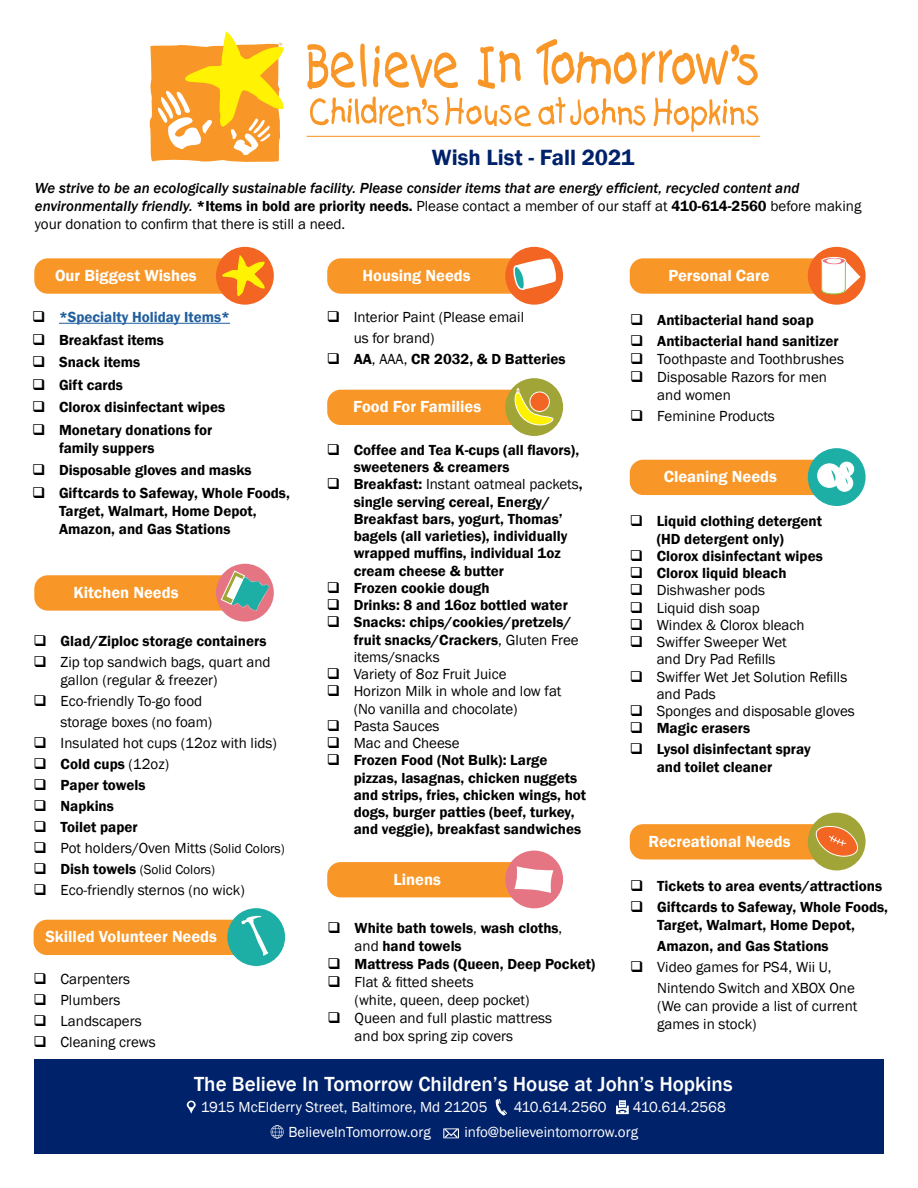
<style>
.page{position:relative;width:918px;height:1188px;background:#fff}
.page>*{position:absolute;margin:0;border:0;box-sizing:border-box;transform-origin:0 0}
.t1{font:600 22.65px "Franklin Gothic";color:#00226a}
.t2{font:500 21px "Franklin Gothic";color:#fff}
.t3{font:600 16.5px "Franklin Gothic";color:#fff}
.t4{font:600 15px/17.2px "Franklin Gothic";color:#000}
.t5{font:15px/21px "Franklin Gothic";color:#000}
.t6{font:italic 500 15px/18px "Franklin Gothic";color:#000}
.t7{font:15px "Franklin Gothic";color:#fff}
.t8{font:15px "Franklin Gothic";letter-spacing:-.03em;color:#fff}
.t9{font:600 15px "Franklin Gothic";color:#215e9e}
.t10{font:13.5px "Franklin Gothic";color:#000}
.s1{font-weight:600;font-style:normal}
.s2{font-weight:400;font-style:normal}
.s3{font-weight:600}
.s4{font-weight:400}
.s5{font-size:13.5px}
.s6{font-weight:600;font-size:15px}
</style>
<div class="page">
<div style="left:630px;top:824px;width:208px;height:36px;background:#f89728;border-radius:14px"></div>
<div style="left:808px;top:813px;width:58px;height:57px;background:#a1a437;border-radius:50%"></div>
<div style="left:327px;top:862px;width:209px;height:35px;background:#f89728;border-radius:14px"></div>
<div style="left:505px;top:851px;width:58px;height:57px;background:#e57583;border-radius:50%"></div>
<div style="left:630px;top:460px;width:208px;height:35px;background:#f89728;border-radius:14px"></div>
<div style="left:808px;top:448px;width:58px;height:58px;background:#1dafa5;border-radius:50%"></div>
<div style="left:327px;top:258px;width:209px;height:36px;background:#f89728;border-radius:14px"></div>
<div style="left:327px;top:390px;width:209px;height:35px;background:#f89728;border-radius:14px"></div>
<div style="left:34px;top:258px;width:209px;height:36px;background:#f89728;border-radius:14px"></div>
<hr style="left:59px;top:323px;width:171px;height:1px;background:#215e9e">
<div style="left:216px;top:247px;width:58px;height:58px;background:#f26522;border-radius:50%"></div>
<div style="left:505px;top:247px;width:58px;height:58px;background:#f26522;border-radius:50%"></div>
<div style="left:505px;top:378px;width:58px;height:58px;background:#a1a437;border-radius:50%"></div>
<svg style="left:222px;top:255px;width:43px;height:41px"></svg>
<svg style="left:513px;top:257px;width:45px;height:33px"></svg>
<svg style="left:150px;top:31px;width:134px;height:131px"></svg>
<hr style="left:307px;top:136px;width:453px;height:1px;background:#f89728">
<div style="left:34px;top:1059px;width:850px;height:95px;background:#00226a"></div>
<svg style="left:187px;top:1101px;width:9px;height:13px"></svg>
<svg style="left:271px;top:1125px;width:13px;height:13px"></svg>
<svg style="left:496px;top:1099px;width:11px;height:17px"></svg>
<div style="left:619px;top:1100px;width:7px;height:7px;background:#fff"></div>
<svg style="left:616px;top:1102px;width:13px;height:12px"></svg>
<svg style="left:443px;top:1128px;width:16px;height:11px"></svg>
<svg style="left:307px;top:44px;width:60px;height:45px"></svg>
<svg style="left:478px;top:46px;width:43px;height:43px"></svg>
<svg style="left:373px;top:46px;width:85px;height:42px"></svg>
<svg style="left:536px;top:39px;width:222px;height:46px"></svg>
<svg style="left:310px;top:96px;width:129px;height:31px"></svg>
<svg style="left:445px;top:97px;width:86px;height:30px"></svg>
<svg style="left:538px;top:97px;width:107px;height:29px"></svg>
<svg style="left:654px;top:98px;width:104px;height:34px"></svg>
<svg style="left:815px;top:825px;width:45px;height:34px"></svg>
<svg style="left:514px;top:866px;width:39px;height:27px"></svg>
<div style="left:630px;top:258px;width:208px;height:36px;background:#f89728;border-radius:14px"></div>
<div style="left:808px;top:247px;width:58px;height:58px;background:#f26522;border-radius:50%"></div>
<svg style="left:821px;top:261px;width:39px;height:34px"></svg>
<svg style="left:822px;top:257px;width:24px;height:8px"></svg>
<div style="left:821px;top:257px;width:25px;height:8px;border:1px solid #fff;border-radius:50%"></div>
<div style="left:827px;top:259px;width:14px;height:4px;border:1px solid #fff;border-radius:50%"></div>
<svg style="left:513px;top:388px;width:43px;height:40px"></svg>
<div style="left:836px;top:475px;width:17px;height:16px;background:#fff;border-radius:50%"></div>
<div style="left:836px;top:475px;width:17px;height:17px;border:1px solid #fff;border-radius:50%"></div>
<div style="left:818px;top:464px;width:23px;height:23px;background:#fff;border-radius:50%"></div>
<div style="left:817px;top:464px;width:25px;height:24px;border:1px solid #fff;border-radius:50%"></div>
<div style="left:840px;top:462px;width:14px;height:14px;background:#fff;border-radius:50%"></div>
<div style="left:839px;top:462px;width:15px;height:14px;border:1px solid #fff;border-radius:50%"></div>
<svg style="left:845px;top:467px;width:4px;height:17px"></svg>
<svg style="left:831px;top:470px;width:5px;height:11px"></svg>
<div style="left:34px;top:575px;width:209px;height:36px;background:#f89728;border-radius:14px"></div>
<div style="left:216px;top:564px;width:58px;height:58px;background:#e57583;border-radius:50%"></div>
<svg style="left:221px;top:570px;width:50px;height:41px"></svg>
<div style="left:34px;top:920px;width:237px;height:35px;background:#f89728;border-radius:14px"></div>
<div style="left:227px;top:908px;width:58px;height:58px;background:#1dafa5;border-radius:50%"></div>
<svg style="left:242px;top:916px;width:26px;height:40px"></svg>
<h1 class="t1" style="left:432px;top:144px;width:204px">Wish List - Fall 2021</h1>
<p class="t6" style="left:35px;top:179px;width:828px">We strive to be an ecologically sustainable facility. Please consider items that are energy efficient, recycled content and environmentally friendly. <span class="s1">*Items in bold are priority needs.</span> <span class="s2">Please contact a member of our staff at</span> <span class="s1">410-614-2560</span> <span class="s2">before making your donation to confirm that there is still a need.</span></p>
<p class="t3" style="left:55px;top:265px;width:143px">Our Biggest Wishes</p>
<p class="t9" style="left:59px;top:308px;width:173px">*Specialty Holiday Items*</p>
<p class="t4" style="left:59px;top:329px;width:168px;line-height:22.5px">Breakfast items<br>Snack items<br>Gift cards<br>Clorox disinfectant wipes<br>Monetary donations for</p>
<p class="t4" style="left:59px;top:437px;width:232px;line-height:22.5px">family suppers<br>Disposable gloves and masks<br>Giftcards to Safeway, Whole Foods,</p>
<p class="t4" style="left:59px;top:502px;width:199px;line-height:18px">Target, Walmart, Home Depot,<br>Amazon, and Gas Stations</p>
<p class="t3" style="left:363px;top:265px;width:109px">Housing Needs</p>
<p class="t3" style="left:668px;top:265px;width:103px">Personal Care</p>
<p class="t5" style="left:354px;top:307px;width:214px">Interior Paint (Please email<br>us for brand)<br><span class="s3">AA</span>, AAA, <span class="s3">CR 2032, &amp; D Batteries</span></p>
<p class="t4" style="left:657px;top:310px;width:183px;line-height:21px">Antibacterial hand soap<br>Antibacterial hand sanitizer</p>
<p class="t5" style="left:657px;top:351px;width:188px;line-height:18px">Toothpaste and Toothbrushes<br>Disposable Razors for men and women</p>
<p class="t5" style="left:657px;top:406px;width:119px">Feminine Products</p>
<p class="t3" style="left:353px;top:396px;width:129px">Food For Families</p>
<p class="t4" style="left:354px;top:441px;width:231px">Coffee and Tea K-cups (all flavors), sweeteners &amp; creamers<br>Breakfast: <span class="s4">Instant oatmeal packets</span>, single serving cereal, Energy/<br>Breakfast bars, yogurt, Thomas’ bagels (all varieties), individually wrapped muffins, individual 1oz cream cheese &amp; butter<br>Frozen cookie dough<br>Drinks: 8 and 16oz bottled water<br>Snacks: chips/cookies/pretzels/ fruit snacks/Crackers<span class="s4">, Gluten Free items/snacks<br>Variety of 8oz Fruit Juice<br>Horizon Milk in whole and low fat (No vanilla and chocolate)<br>Pasta Sauces<br>Mac and Cheese</span></p>
<p class="t4" style="left:354px;top:752px;width:234px">Frozen Food (Not Bulk): Large pizzas, lasagnas, chicken nuggets and strips, fries, chicken wings, hot dogs, burger patties (beef, turkey, and veggie), breakfast sandwiches</p>
<p class="t3" style="left:664px;top:466px;width:115px">Cleaning Needs</p>
<p class="t4" style="left:657px;top:513px;width:168px">Liquid clothing detergent (HD detergent only)<br>Clorox disinfectant wipes<br>Clorox liquid bleach</p>
<p class="t5" style="left:657px;top:582px;width:200px;line-height:17.2px">Dishwasher pods<br>Liquid dish soap<br>Windex &amp; Clorox bleach<br>Swiffer Sweeper Wet<br>and Dry Pad Refills<br>Swiffer Wet Jet Solution Refills and Pads<br>Sponges and disposable gloves</p>
<p class="t4" style="left:657px;top:718px;width:156px;line-height:21px">Magic erasers<br>Lysol disinfectant spray</p>
<p class="t4" style="left:657px;top:759px;width:117px">and toilet cleaner</p>
<p class="t3" style="left:73px;top:582px;width:107px">Kitchen Needs</p>
<p class="t4" style="left:61px;top:632px;width:208px">Glad/Ziploc storage containers</p>
<p class="t5" style="left:61px;top:653px;width:212px;line-height:18px">Zip top sandwich bags, quart and gallon (regular &amp; freezer)</p>
<p class="t5" style="left:61px;top:690px;width:226px">Eco-friendly To-go food<br>storage boxes (no foam)<br>Insulated hot cups (12oz with lids)<br><span class="s3">Cold cups</span> (12oz)<br><span class="s3">Paper towels<br>Napkins<br>Toilet paper<br></span>Pot holders/Oven Mitts <span class="s5">(Solid Colors)</span></p>
<p class="t10" style="left:61px;top:861px;width:156px"><span class="s6">Dish towels</span> (Solid Colors)</p>
<p class="t5" style="left:61px;top:879px;width:186px">Eco-friendly sternos (no wick)</p>
<p class="t3" style="left:649px;top:831px;width:143px">Recreational Needs</p>
<p class="t3" style="left:394px;top:869px;width:49px">Linens</p>
<p class="t4" style="left:657px;top:876px;width:232px;line-height:21px">Tickets to area events/attractions<br>Giftcards to Safeway, Whole Foods,</p>
<p class="t4" style="left:657px;top:915px;width:199px;line-height:21px">Target, Walmart, Home Depot,<br>Amazon, and Gas Stations</p>
<p class="t5" style="left:657px;top:957px;width:199px">Video games for PS4, Wii U,<br>Nintendo Switch and XBOX One</p>
<p class="t5" style="left:657px;top:998px;width:202px;line-height:18px">(We can provide a list of current games in stock)</p>
<p class="t4" style="left:355px;top:920px;width:242px;line-height:18px">White bath towels<span class="s4">,</span> wash cloths<span class="s4">,<br>and</span> hand towels<br>Mattress Pads (Queen, Deep Pocket)</p>
<p class="t5" style="left:355px;top:974px;width:199px;line-height:18px">Flat &amp; fitted sheets<br>(white, queen, deep pocket)<br>Queen and full plastic mattress and box spring zip covers</p>
<p class="t3" style="left:45px;top:926px;width:173px">Skilled Volunteer Needs</p>
<p class="t5" style="left:61px;top:968px;width:97px">Carpenters<br>Plumbers<br>Landscapers<br>Cleaning crews</p>
<h2 class="t2" style="left:194px;top:1071px;width:540px">The Believe In Tomorrow Children’s House at John’s Hopkins</h2>
<p class="t7" style="left:201px;top:1098px;width:288px">1915 McElderry Street, Baltimore, Md 21205</p>
<p class="t8" style="left:514px;top:1098px;width:94px">410.614.2560</p>
<p class="t8" style="left:633px;top:1098px;width:94px">410.614.2568</p>
<p class="t7" style="left:289px;top:1123px;width:144px">BelieveInTomorrow.org</p>
<p class="t7" style="left:464px;top:1123px;width:175px">info@believeintomorrow.org</p>
</div>
